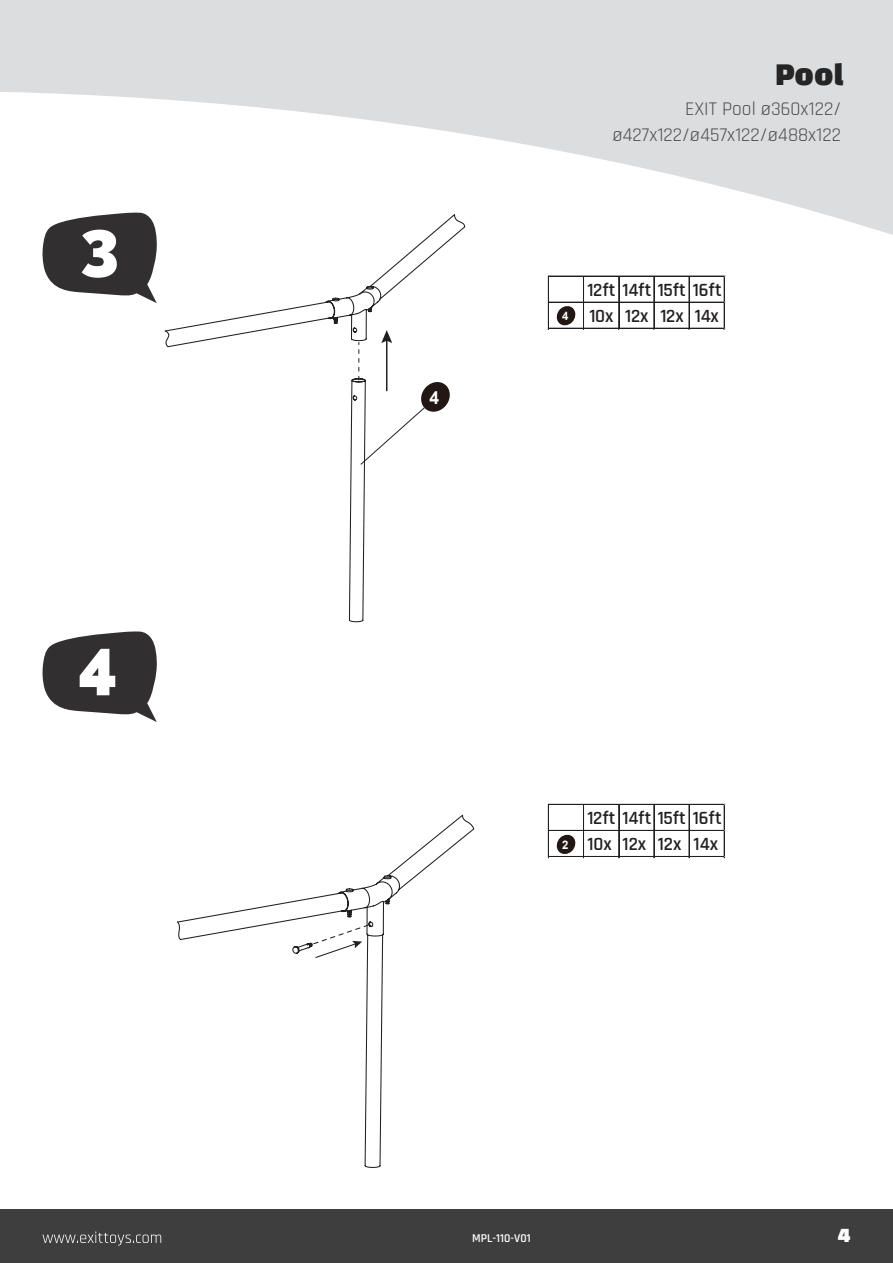
<style>
.page{position:relative;width:893px;height:1263px;background:#fff}
.page>*{position:absolute;margin:0;border:0;box-sizing:border-box;transform-origin:0 0}
.t1{font:33px "Changa One";color:#252525}
.t2{font:21px "Changa One";color:#fff}
.t3{font:19.5px/26px "Rajdhani";color:#4b4c4d;text-align:right}
.t4{font:600 18.9px/26.1px "Rajdhani";letter-spacing:-.005em;color:#231f20;text-align:right}
.t5{font:700 18.15px "Arial";color:#fff;scale:.96 1}
.t6{font:600 12px "Rajdhani";color:#fff}
.s1{font-family:"Arial";font-weight:700;font-size:11.85px;color:#fff}
</style>
<div class="page">
<hr style="left:549px;top:276px;width:176px;height:1px;background:#231f20">
<hr style="left:549px;top:302px;width:176px;height:1px;background:#231f20">
<hr style="left:549px;top:328px;width:176px;height:1px;background:#231f20">
<hr style="left:548px;top:276px;width:1px;height:53px;background:#231f20">
<hr style="left:583px;top:277px;width:1px;height:52px;background:#231f20">
<hr style="left:618px;top:277px;width:1px;height:52px;background:#231f20">
<hr style="left:619px;top:277px;width:1px;height:52px;background:#231f20">
<hr style="left:654px;top:277px;width:1px;height:52px;background:#231f20">
<hr style="left:689px;top:277px;width:1px;height:52px;background:#231f20">
<hr style="left:724px;top:277px;width:1px;height:52px;background:#231f20">
<svg style="left:556px;top:306px;width:20px;height:20px"></svg>
<svg style="left:168px;top:239px;width:283px;height:384px"></svg>
<svg style="left:164px;top:330px;width:11px;height:18px"></svg>
<hr style="left:549px;top:804px;width:176px;height:1px;background:#231f20">
<hr style="left:549px;top:830px;width:176px;height:1px;background:#231f20">
<hr style="left:549px;top:856px;width:176px;height:1px;background:#231f20">
<hr style="left:548px;top:804px;width:1px;height:54px;background:#231f20">
<hr style="left:583px;top:805px;width:1px;height:53px;background:#231f20">
<hr style="left:618px;top:805px;width:1px;height:53px;background:#231f20">
<hr style="left:619px;top:805px;width:1px;height:52px;background:#231f20">
<hr style="left:654px;top:805px;width:1px;height:53px;background:#231f20">
<hr style="left:689px;top:805px;width:1px;height:53px;background:#231f20">
<hr style="left:724px;top:805px;width:1px;height:53px;background:#231f20">
<svg style="left:556px;top:834px;width:20px;height:20px"></svg>
<svg style="left:181px;top:816px;width:292px;height:352px"></svg>
<svg style="left:177px;top:921px;width:6px;height:20px"></svg>
<svg style="left:461px;top:814px;width:14px;height:16px"></svg>
<svg style="left:312px;top:923px;width:60px;height:36px"></svg>
<svg style="left:358px;top:330px;width:93px;height:135px"></svg>
<svg style="left:0;top:0;width:893px;height:239px;fill:#dcdddf"></svg>
<div style="left:0;top:1209px;width:893px;height:54px;background:#3e3e3f"></div>
<svg style="left:43px;top:213px;width:114px;height:90px"></svg>
<svg style="left:43px;top:631px;width:114px;height:91px"></svg>
<svg style="left:42px;top:1231px;width:119px;height:14px"></svg>
<p class="t5" style="left:429px;top:385px;width:12px">4</p>
<h1 class="t1" style="left:775px;top:56px;width:70px">Pool</h1>
<p class="t3" style="left:612px;top:96px;width:230px">EXIT Pool ø360x122/ ø427x122/ø457x122/ø488x122</p>
<p class="t4" style="left:562px;top:277px;width:161px">12ft 14ft 15ft 16ft<br><span class="s1">4</span> 10x 12x 12x 14x</p>
<p class="t4" style="left:562px;top:805px;width:161px">12ft 14ft 15ft 16ft<br><span class="s1">2</span> 10x 12x 12x 14x</p>
<p class="t6" style="left:472px;top:1231px;width:60px">MPL-110-V01</p>
<p class="t2" style="left:838px;top:1224px;width:14px">4</p>
</div>
